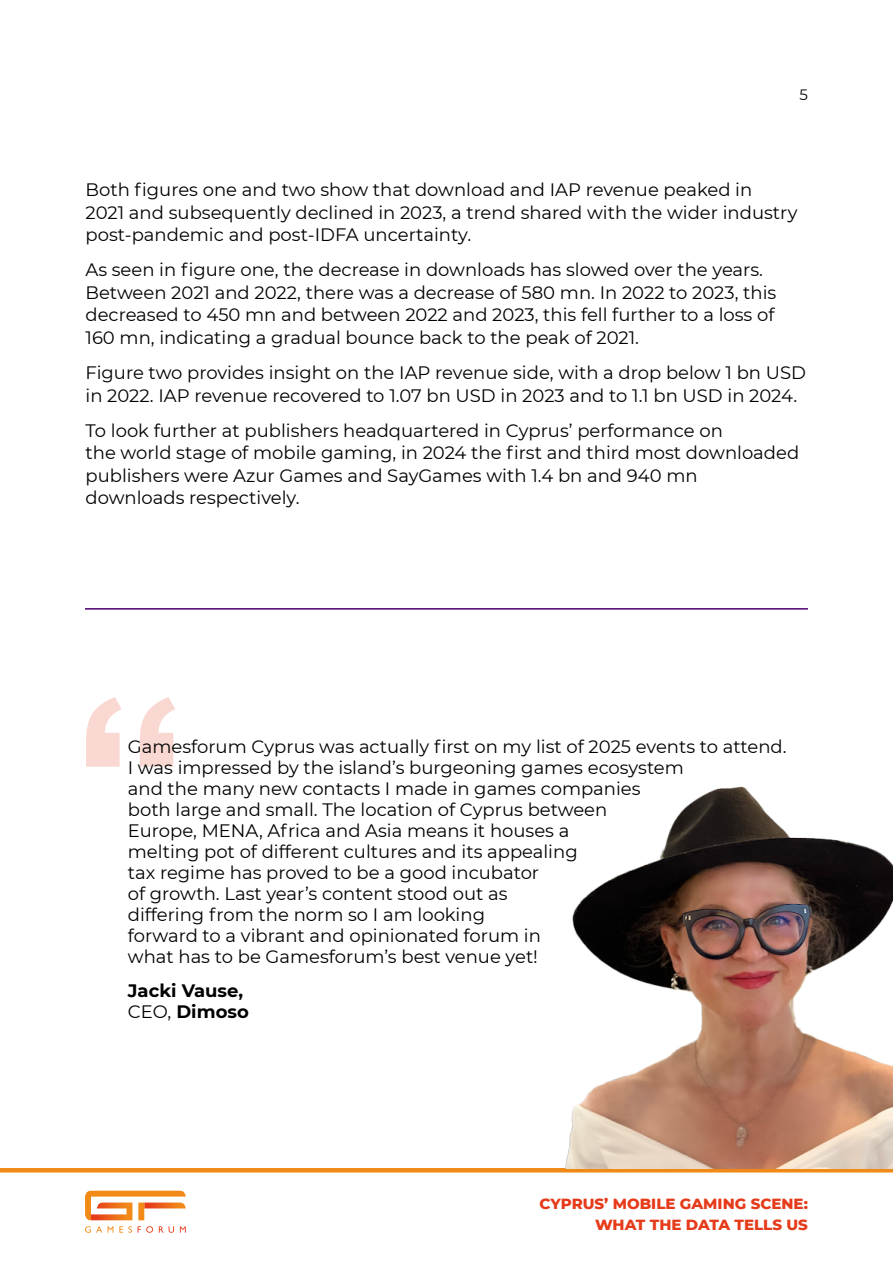
<style>
.page{position:relative;width:893px;height:1263px;background:#fff}
.page>*{position:absolute;margin:0;border:0;box-sizing:border-box;transform-origin:0 0}
.t1{font:500 254.4px "Alright Sans";color:#e63b1a}
.t2{font:18px/21px "Montserrat";color:#000}
.t3{font:700 18px/21px "Montserrat";color:#000}
.t4{font:800 15px/21px "Montserrat";color:#e63b1a;text-align:right}
.t5{font:15px "Montserrat";color:#000}
.s1{font-weight:400}
</style>
<div class="page">
<svg style="left:0;top:1168px;width:893px;height:65px"></svg>
<svg style="left:85px;top:1226px;width:17px;height:7px"></svg>
<svg style="left:108px;top:1226px;width:5px;height:7px"></svg>
<svg style="left:119px;top:1226px;width:13px;height:7px"></svg>
<svg style="left:138px;top:1226px;width:15px;height:7px"></svg>
<svg style="left:159px;top:1226px;width:15px;height:7px"></svg>
<svg style="left:180px;top:1226px;width:6px;height:7px"></svg>
<svg style="left:85px;top:1191px;width:101px;height:29px"></svg>
<img style="left:565px;top:786px;width:328px;height:382px">
<hr style="left:85px;top:608px;width:723px;height:2px;background:#4b006e">
<p class="t5" style="left:799px;top:84px;width:10px">5</p>
<p class="t2" style="left:86px;top:178px;width:713px;line-height:22.5px">Both figures one and two show that download and IAP revenue peaked in<br>2021 and subsequently declined in 2023, a trend shared with the wider industry post-pandemic and post-IDFA uncertainty.</p>
<p class="t2" style="left:86px;top:258px;width:692px;line-height:22.5px">As seen in figure one, the decrease in downloads has slowed over the years.<br>Between 2021 and 2022, there was a decrease of 580 mn. In 2022 to 2023, this decreased to 450 mn and between 2022 and 2023, this fell further to a loss of 160 mn, indicating a gradual bounce back to the peak of 2021.</p>
<p class="t2" style="left:86px;top:361px;width:722px;line-height:22.5px">Figure two provides insight on the IAP revenue side, with a drop below 1 bn USD in 2022. IAP revenue recovered to 1.07 bn USD in 2023 and to 1.1 bn USD in 2024.</p>
<p class="t2" style="left:86px;top:419px;width:715px;line-height:22.5px">To look further at publishers headquartered in Cyprus’ performance on<br>the world stage of mobile gaming, in 2024 the first and third most downloaded publishers were Azur Games and SayGames with 1.4 bn and 940 mn downloads respectively.</p>
<h1 class="t1" style="left:73px;top:612px;width:114px">“</h1>
<p class="t2" style="left:128px;top:735px;width:660px">Gamesforum Cyprus was actually first on my list of 2025 events to attend.<br>I was impressed by the island’s burgeoning games ecosystem<br>and the many new contacts I made in games companies<br>both large and small. The location of Cyprus between<br>Europe, MENA, Africa and Asia means it houses a<br>melting pot of different cultures and its appealing<br>tax regime has proved to be a good incubator<br>of growth. Last year’s content stood out as<br>differing from the norm so I am looking<br>forward to a vibrant and opinionated forum in<br>what has to be Gamesforum’s best venue yet!</p>
<p class="t3" style="left:128px;top:979px;width:122px">Jacki Vause,<br><span class="s1">CEO,</span> Dimoso</p>
<p class="t4" style="left:539px;top:1192px;width:270px">CYPRUS’ MOBILE GAMING SCENE:<br>WHAT THE DATA TELLS US</p>
</div>
